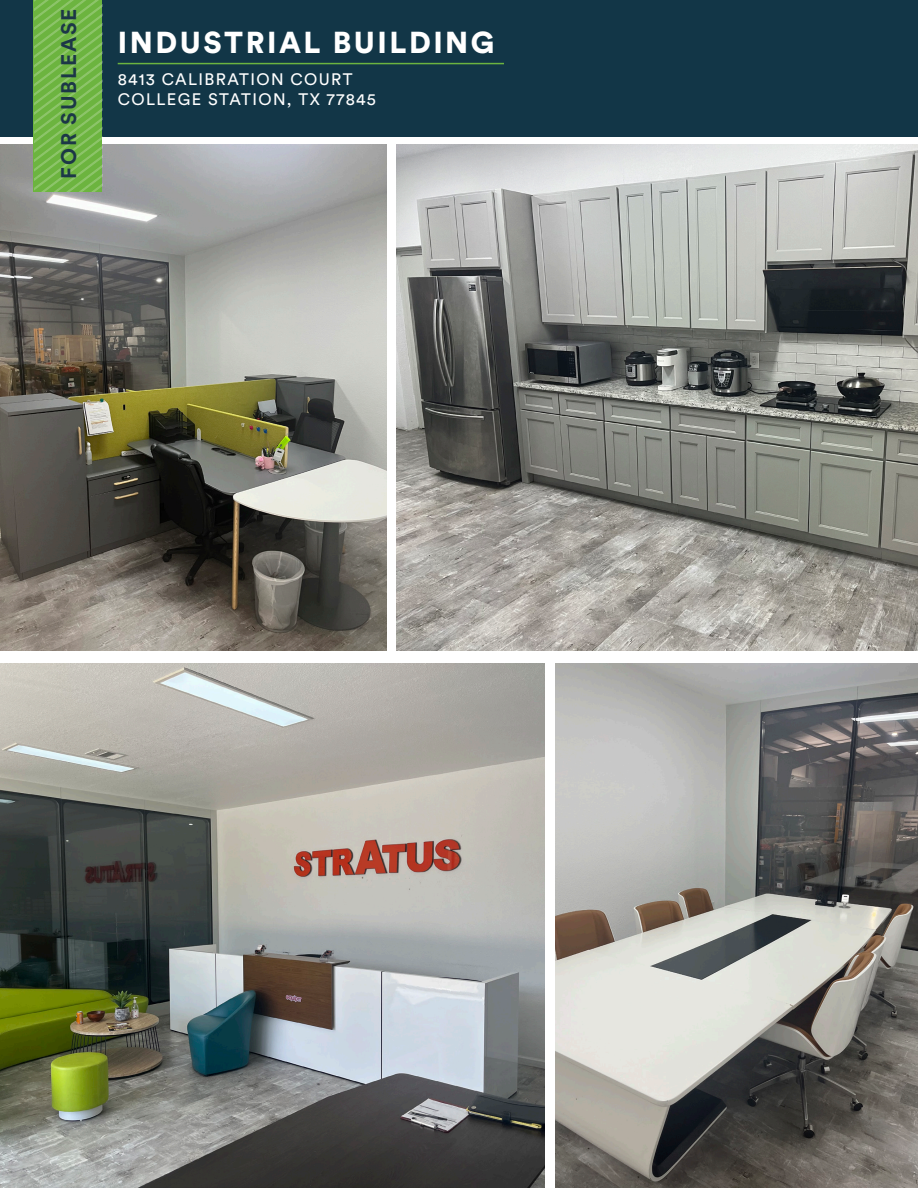
<style>
.page{position:relative;width:918px;height:1188px;background:#fff}
.page>*{position:absolute;margin:0;border:0;box-sizing:border-box;transform-origin:0 0}
.t1{font:900 30px "Circular Std";letter-spacing:.085em;color:#fff}
.t2{font:700 21px "Circular Std";letter-spacing:.085em;color:#1c3747}
.t3{font:16.5px/19.8px "Circular Std";letter-spacing:.085em;color:#fff}
</style>
<div class="page">
<div style="left:0;top:0;width:918px;height:136px;background:#123647"></div>
<hr style="left:118px;top:63px;width:386px;height:1px;background:#6cb43f">
<img style="left:0;top:145px;width:386px;height:505px">
<img style="left:0;top:663px;width:544px;height:525px">
<img style="left:556px;top:663px;width:362px;height:525px">
<svg style="left:34px;top:0;width:69px;height:192px;background:#75b84b"></svg>
<img style="left:396px;top:145px;width:522px;height:505px">
<p class="t2" style="left:55px;top:179px;width:172px;rotate:-90deg">FOR SUBLEASE</p>
<h1 class="t1" style="left:118px;top:22px;width:378px">INDUSTRIAL BUILDING</h1>
<p class="t3" style="left:118px;top:69px;width:260px">8413 CALIBRATION COURT<br>COLLEGE STATION, TX 77845</p>
</div>
